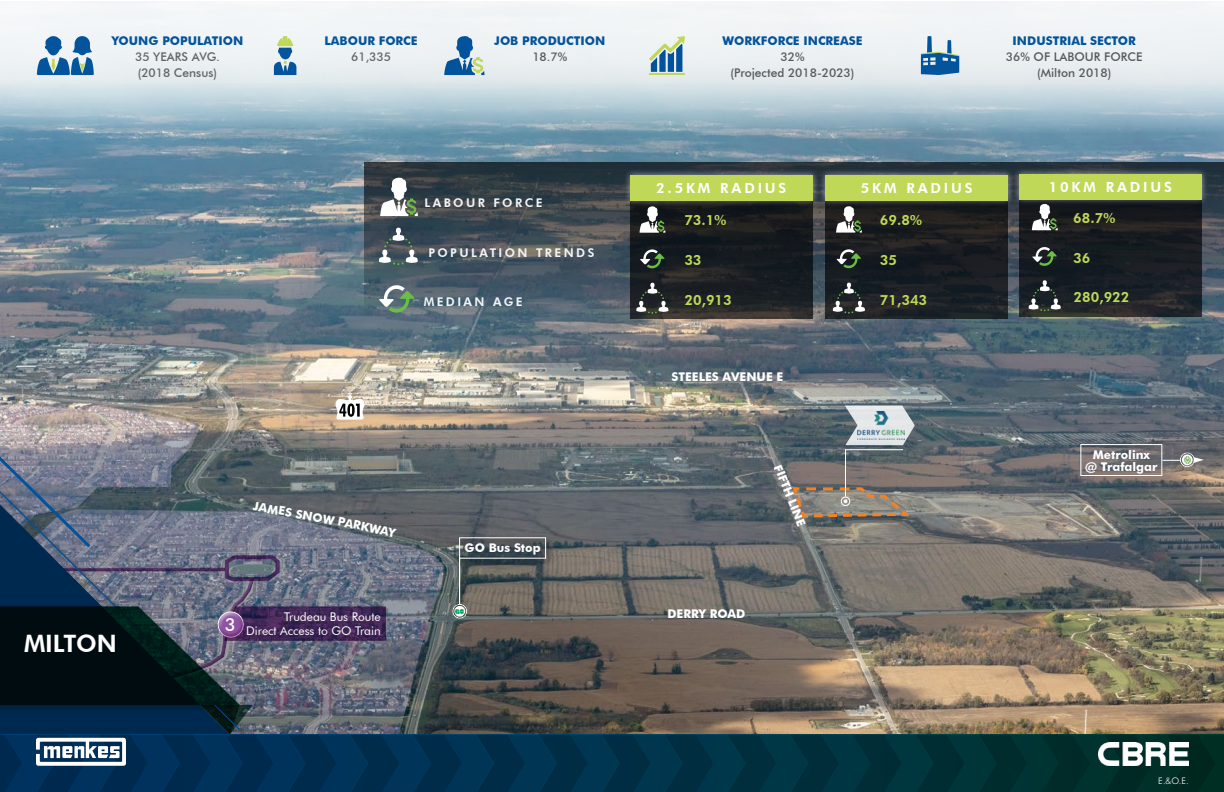
<style>
.page{position:relative;width:1224px;height:792px;background:#fff}
.page>*{position:absolute;margin:0;border:0;box-sizing:border-box;transform-origin:0 0}
.t1{font:800 24px "Futura BT";color:#fff}
.t2{font:800 14px "Futura BT";color:#bfd858}
.t3{font:800 14px "Futura BT";letter-spacing:.2em;color:#fff}
.t4{font:700 12px/12px "Futura BT";color:#fff;text-align:center}
.t5{font:700 12px "Futura BT";color:#02539b}
.t6{font:500 12px/16px "Futura BT";color:#58595b;text-align:center}
.t7{font:12px/14.4px "Futura BT";color:#fff;text-align:right}
.t8{font:800 12px "Futura BT";letter-spacing:.2em;color:#f2f3f4}
.t9{font:500 12px/16px "Futura BT";color:#636466}
.t10{font:300 9px "Futura BT";color:#fff}
</style>
<div class="page">
<img style="left:0;top:134px;width:1224px;height:257px">
<svg style="left:0;top:1px;width:1224px;height:133px"></svg>
<svg style="left:444px;top:36px;width:40px;height:39px;background:#86acc5"></svg>
<hr style="left:649px;top:73px;width:35px;height:2px;background:#bfd85a">
<svg style="left:649px;top:36px;width:36px;height:36px"></svg>
<svg style="left:37px;top:36px;width:57px;height:39px"></svg>
<svg style="left:274px;top:36px;width:22px;height:39px"></svg>
<svg style="left:921px;top:36px;width:38px;height:39px"></svg>
<svg style="left:364px;top:163px;width:860px;height:157px;background:#424e57"></svg>
<svg style="left:380px;top:178px;width:38px;height:38px"></svg>
<svg style="left:379px;top:228px;width:39px;height:37px"></svg>
<svg style="left:379px;top:285px;width:35px;height:28px"></svg>
<svg style="left:630px;top:207px;width:183px;height:112px;background:#1c1f21"></svg>
<div style="left:623px;top:169px;width:196px;height:38px;background:#fff;opacity:.5"></div>
<div style="left:630px;top:175px;width:183px;height:26px;background:#bfd857"></div>
<svg style="left:640px;top:206px;width:25px;height:27px"></svg>
<svg style="left:636px;top:283px;width:32px;height:31px"></svg>
<svg style="left:640px;top:249px;width:25px;height:19px"></svg>
<svg style="left:825px;top:207px;width:183px;height:112px;background:#1b1e22"></svg>
<div style="left:819px;top:169px;width:196px;height:38px;background:#fff;opacity:.5"></div>
<div style="left:825px;top:175px;width:183px;height:26px;background:#bfd857"></div>
<svg style="left:836px;top:206px;width:26px;height:27px"></svg>
<svg style="left:833px;top:283px;width:32px;height:31px"></svg>
<svg style="left:837px;top:249px;width:24px;height:19px"></svg>
<div style="left:1019px;top:199px;width:183px;height:118px;background:linear-gradient(to bottom,#141619,#1f252a)"></div>
<div style="left:1012px;top:167px;width:196px;height:39px;background:#fff;opacity:.5"></div>
<div style="left:1019px;top:174px;width:183px;height:26px;background:#bfd857"></div>
<svg style="left:1029px;top:172px;width:195px;height:177px;background:#424e42"></svg>
<img style="left:0;top:391px;width:1224px;height:401px">
<p class="t5" style="left:112px;top:34px;width:133px">YOUNG POPULATION</p>
<p class="t9" style="left:135px;top:49px;width:86px">35 YEARS AVG. (2018 Census)</p>
<p class="t5" style="left:325px;top:34px;width:95px">LABOUR FORCE</p>
<p class="t9" style="left:351px;top:49px;width:41px">61,335</p>
<p class="t5" style="left:494px;top:34px;width:113px">JOB PRODUCTION</p>
<p class="t6" style="left:532px;top:49px;width:36px">18.7%</p>
<p class="t8" style="left:424px;top:195px;width:120px">LABOUR FORCE</p>
<p class="t8" style="left:429px;top:246px;width:167px">POPULATION TRENDS</p>
<p class="t8" style="left:424px;top:295px;width:101px">MEDIAN AGE</p>
<p class="t4" style="left:254px;top:500px;width:62px;rotate:10deg">JAMES SN</p>
<p class="t4" style="left:314px;top:510px;width:51px;rotate:11deg">OW PAR</p>
<p class="t4" style="left:362px;top:520px;width:37px;rotate:12deg">KWAY</p>
<p class="t4" style="left:465px;top:542px;width:78px">GO Bus Stop</p>
<h1 class="t1" style="left:24px;top:628px;width:94px">MILTON</h1>
<p class="t7" style="left:225px;top:609px;width:157px">Trudeau Bus Route<br><sup>3</sup> Direct Access to GO Train</p>
<p class="t5" style="left:723px;top:34px;width:141px">WORKFORCE INCREASE</p>
<p class="t6" style="left:731px;top:49px;width:125px">32%<br>(Projected 2018-2023)</p>
<p class="t5" style="left:1013px;top:34px;width:125px">INDUSTRIAL SECTOR</p>
<p class="t6" style="left:1006px;top:49px;width:138px">36% OF LABOUR FORCE (Milton 2018)</p>
<p class="t3" style="left:656px;top:179px;width:132px">2.5KM RADIUS</p>
<p class="t2" style="left:684px;top:211px;width:43px">73.1%</p>
<p class="t2" style="left:684px;top:252px;width:19px">33</p>
<p class="t2" style="left:685px;top:291px;width:49px">20,913</p>
<p class="t4" style="left:672px;top:371px;width:113px">STEELES AVENUE E</p>
<p class="t4" style="left:783px;top:463px;width:67px;rotate:68deg">FIFTH LINE</p>
<p class="t4" style="left:667px;top:607px;width:79px">DERRY ROAD</p>
<p class="t3" style="left:861px;top:179px;width:113px">5KM RADIUS</p>
<p class="t2" style="left:880px;top:211px;width:43px">69.8%</p>
<p class="t2" style="left:880px;top:252px;width:19px">35</p>
<p class="t2" style="left:880px;top:292px;width:49px">71,343</p>
<p class="t3" style="left:1049px;top:178px;width:125px">10KM RADIUS</p>
<p class="t2" style="left:1073px;top:209px;width:43px">68.7%</p>
<p class="t2" style="left:1073px;top:250px;width:19px">36</p>
<p class="t2" style="left:1074px;top:289px;width:57px">280,922</p>
<p class="t4" style="left:1085px;top:448px;width:74px">Metrolinx<br>@ Trafalgar</p>
<p class="t10" style="left:1158px;top:775px;width:32px">E.&amp;O.E.</p>
</div>
